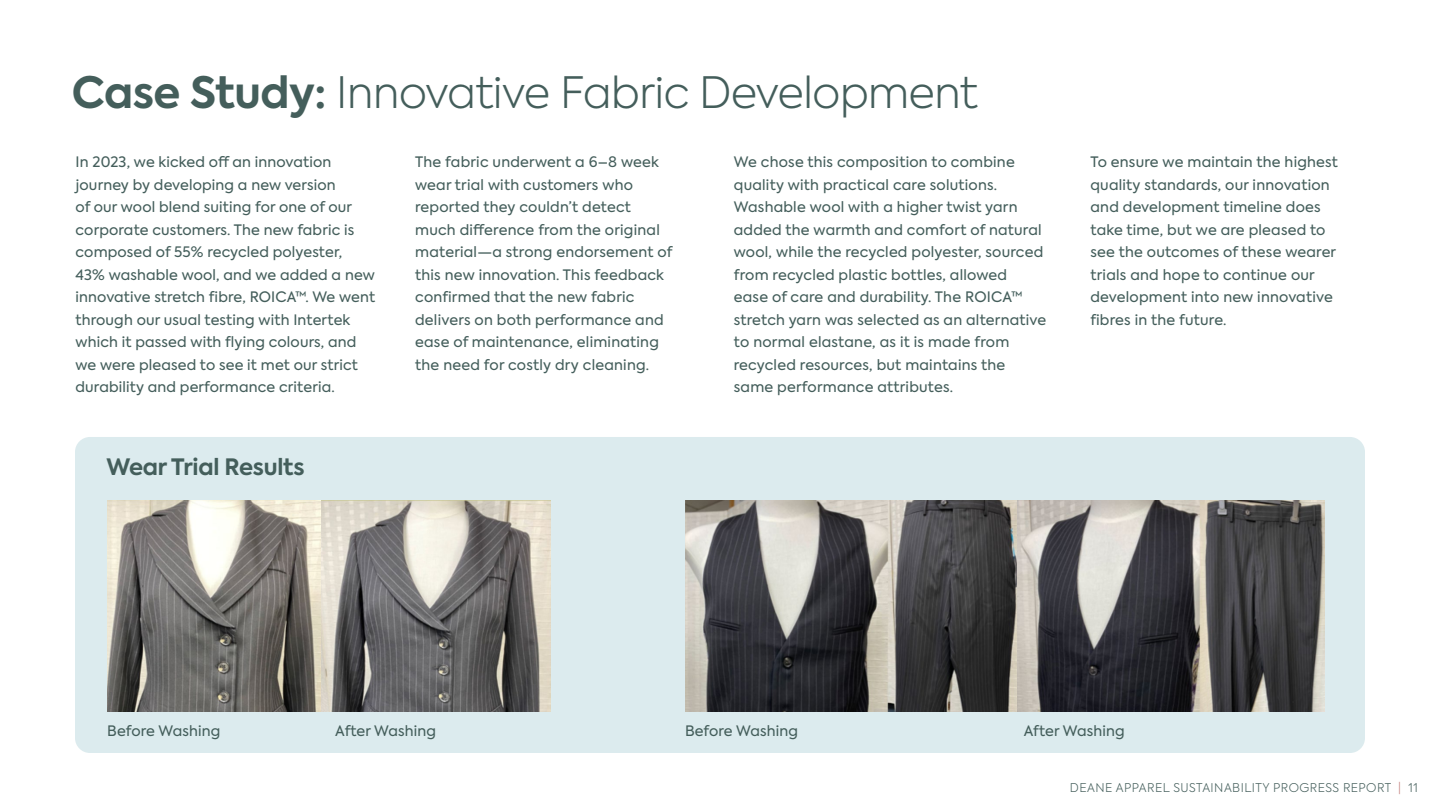
<style>
.page{position:relative;width:1440px;height:810px;background:#fff}
.page>*{position:absolute;margin:0;border:0;box-sizing:border-box;transform-origin:0 0}
.t1{font:300 43.05px "Axiforma";letter-spacing:-.01em;color:#445e5b}
.t2{font:700 22.5px "Axiforma";letter-spacing:-.01em;color:#445e5b}
.t3{font:14.33px/22.5px "Axiforma";letter-spacing:.015em;color:#445e5b}
.t4{font:300 12px "Axiforma";letter-spacing:.04em;color:#445e5b}
.s1{font-weight:700}
.s2{color:#c07873}
</style>
<div class="page">
<div style="left:75px;top:437px;width:1290px;height:316px;background:#dcebee;border-radius:15px"></div>
<img style="left:107px;top:500px;width:444px;height:212px">
<img style="left:685px;top:500px;width:640px;height:212px">
<h1 class="t1" style="left:72px;top:65px;width:908px"><span class="s1">Case Study:</span> Innovative Fabric Development</h1>
<p class="t3" style="left:734px;top:151px;width:314px">We chose this composition to combine quality with practical care solutions.<br>Washable wool with a higher twist yarn added the warmth and comfort of natural wool, while the recycled polyester, sourced from recycled plastic bottles, allowed<br>ease of care and durability. The ROICA™ stretch yarn was selected as an alternative to normal elastane, as it is made from recycled resources, but maintains the same performance attributes.</p>
<p class="t3" style="left:76px;top:151px;width:301px">In 2023, we kicked off an innovation journey by developing a new version<br>of our wool blend suiting for one of our corporate customers. The new fabric is composed of 55% recycled polyester,<br>43% washable wool, and we added a new innovative stretch fibre, ROICA™. We went through our usual testing with Intertek which it passed with flying colours, and we were pleased to see it met our strict durability and performance criteria.</p>
<p class="t3" style="left:415px;top:151px;width:259px">The fabric underwent a 6–8 week wear trial with customers who reported they couldn’t detect much difference from the original material—a strong endorsement of this new innovation. This feedback confirmed that the new fabric delivers on both performance and ease of maintenance, eliminating the need for costly dry cleaning.</p>
<p class="t3" style="left:1090px;top:151px;width:249px">To ensure we maintain the highest quality standards, our innovation and development timeline does take time, but we are pleased to see the outcomes of these wearer trials and hope to continue our development into new innovative fibres in the future.</p>
<h2 class="t2" style="left:107px;top:451px;width:200px">Wear Trial Results</h2>
<p class="t3" style="left:107px;top:720px;width:115px">Before Washing</p>
<p class="t3" style="left:335px;top:720px;width:102px">After Washing</p>
<p class="t3" style="left:685px;top:720px;width:115px">Before Washing</p>
<p class="t3" style="left:1024px;top:720px;width:102px">After Washing</p>
<p class="t4" style="left:1070px;top:780px;width:349px">DEANE APPAREL SUSTAINABILITY PROGRESS REPORT <span class="s2">|</span> 11</p>
</div>
